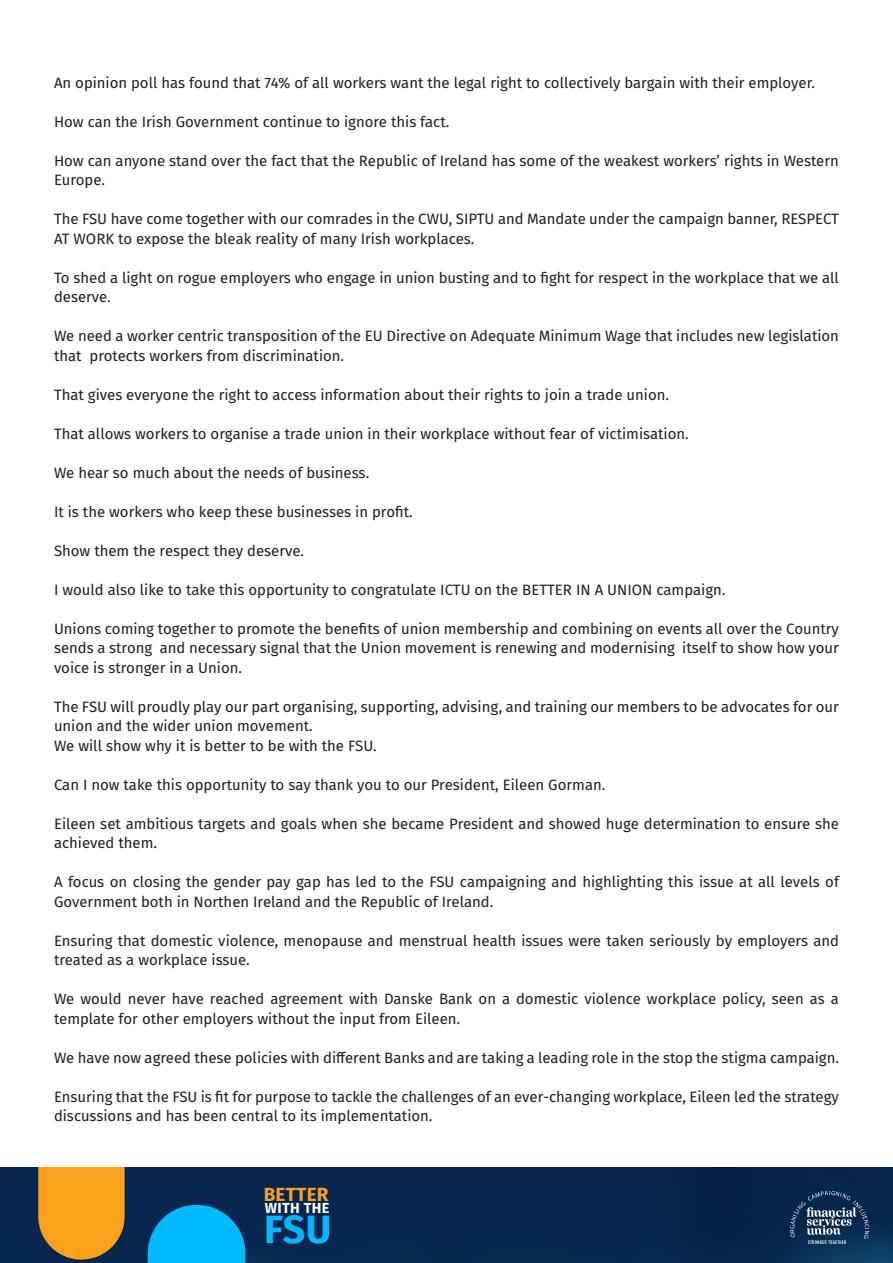
<style>
.page{position:relative;width:893px;height:1263px;background:#fff}
.page>*{position:absolute;margin:0;border:0;box-sizing:border-box;transform-origin:0 0}
.t1{font:700 39.45px "Fira Sans";color:#00baff}
.t2{font:700 19.05px "Fira Sans";letter-spacing:.01em;color:#f8a119}
.t3{font:15px/19.5px "Fira Sans";color:#231f20}
.t4{font:700 14.55px "Fira Sans";letter-spacing:.02em;color:#fff}
</style>
<div class="page">
<div style="left:0;top:1167px;width:893px;height:96px;background:#06264d"></div>
<svg style="left:790px;top:1191px;width:79px;height:53px;background:#2c4869"></svg>
<svg style="left:38px;top:1167px;width:87px;height:92px;background:#df941e"></svg>
<svg style="left:148px;top:1205px;width:97px;height:58px;background:#01a0df"></svg>
<p class="t3" style="left:54px;top:72px;width:762px">An opinion poll has found that 74% of all workers want the legal right to collectively bargain with their employer.</p>
<p class="t3" style="left:54px;top:111px;width:397px">How can the Irish Government continue to ignore this fact.</p>
<p class="t3" style="left:54px;top:150px;width:786px">How can anyone stand over the fact that the Republic of Ireland has some of the weakest workers’ rights in Western<br>Europe.</p>
<p class="t3" style="left:54px;top:209px;width:786px">The FSU have come together with our comrades in the CWU, SIPTU and Mandate under the campaign banner, RESPECT<br>AT WORK to expose the bleak reality of many Irish workplaces.</p>
<p class="t3" style="left:54px;top:267px;width:786px">To shed a light on rogue employers who engage in union busting and to fight for respect in the workplace that we all deserve.</p>
<p class="t3" style="left:54px;top:326px;width:786px">We need a worker centric transposition of the EU Directive on Adequate Minimum Wage that includes new legislation that protects workers from discrimination.</p>
<p class="t3" style="left:54px;top:384px;width:617px">That gives everyone the right to access information about their rights to join a trade union.</p>
<p class="t3" style="left:54px;top:423px;width:636px">That allows workers to organise a trade union in their workplace without fear of victimisation.</p>
<p class="t3" style="left:54px;top:462px;width:317px">We hear so much about the needs of business.</p>
<p class="t3" style="left:54px;top:501px;width:360px">It is the workers who keep these businesses in profit.</p>
<p class="t3" style="left:54px;top:540px;width:252px">Show them the respect they deserve.</p>
<p class="t3" style="left:54px;top:579px;width:673px">I would also like to take this opportunity to congratulate ICTU on the BETTER IN A UNION campaign.</p>
<p class="t3" style="left:54px;top:618px;width:786px;text-align:justify">Unions coming together to promote the benefits of union membership and combining on events all over the Country sends a strong and necessary signal that the Union movement is renewing and modernising itself to show how your voice is stronger in a Union.</p>
<p class="t3" style="left:54px;top:696px;width:786px">The FSU will proudly play our part organising, supporting, advising, and training our members to be advocates for our union and the wider union movement.</p>
<p class="t3" style="left:54px;top:735px;width:324px">We will show why it is better to be with the FSU.</p>
<p class="t3" style="left:54px;top:774px;width:553px">Can I now take this opportunity to say thank you to our President, Eileen Gorman.</p>
<p class="t3" style="left:54px;top:813px;width:786px">Eileen set ambitious targets and goals when she became President and showed huge determination to ensure she achieved them.</p>
<p class="t3" style="left:54px;top:872px;width:786px">A focus on closing the gender pay gap has led to the FSU campaigning and highlighting this issue at all levels of<br>Government both in Northen Ireland and the Republic of Ireland.</p>
<p class="t3" style="left:54px;top:930px;width:786px">Ensuring that domestic violence, menopause and menstrual health issues were taken seriously by employers and treated as a workplace issue.</p>
<p class="t3" style="left:54px;top:989px;width:786px">We would never have reached agreement with Danske Bank on a domestic violence workplace policy, seen as a template for other employers without the input from Eileen.</p>
<p class="t3" style="left:54px;top:1047px;width:786px">We have now agreed these policies with different Banks and are taking a leading role in the stop the stigma campaign.</p>
<p class="t3" style="left:54px;top:1086px;width:786px">Ensuring that the FSU is fit for purpose to tackle the challenges of an ever-changing workplace, Eileen led the strategy discussions and has been central to its implementation.</p>
<p class="t2" style="left:264px;top:1178px;width:66px">BETTER</p>
<p class="t1" style="left:264px;top:1196px;width:69px">FSU</p>
<p class="t4" style="left:265px;top:1196px;width:66px">WITH THE</p>
</div>
